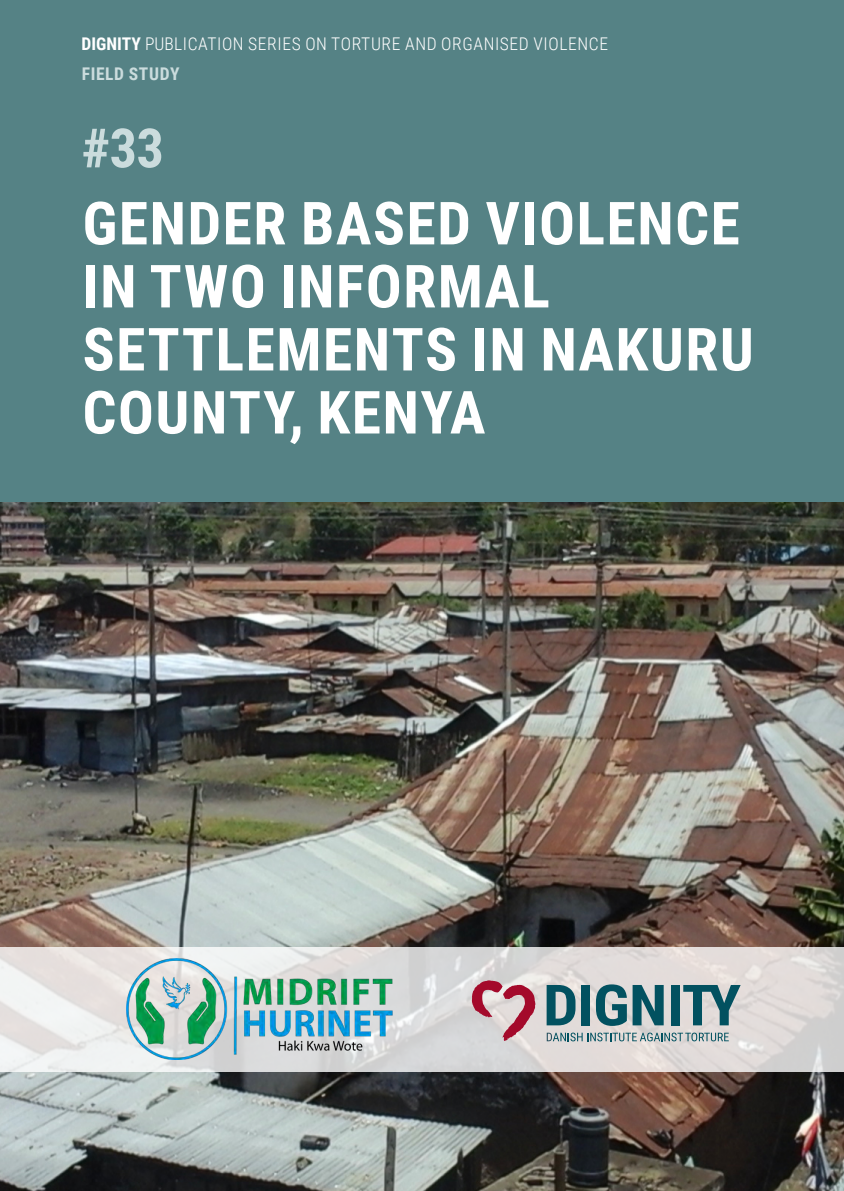
<style>
.page{position:relative;width:844px;height:1191px;background:#fff}
.page>*{position:absolute;margin:0;border:0;box-sizing:border-box;transform-origin:0 0}
.Heading_1_no_bullit{font:700 59.5px/63px "Roboto Condensed";letter-spacing:.025em;color:#fff}
.Heading_1_no_bullit-2{font:700 54.25px "Roboto Condensed";color:#cbdcdd}
.Annotation_text{font:300 17.5px "Roboto Condensed";letter-spacing:.035em;color:#fff}
.Annotation_text-2{font:700 17.5px "Roboto Condensed";letter-spacing:.035em;color:#cbdcdd}
.s1{font-weight:700}
</style>
<div class="page">
<img style="left:0;top:501px;width:843px;height:690px">
<div style="left:0;top:0;width:843px;height:501px;background:#558285"></div>
<svg style="left:0;top:947px;width:843px;height:124px;background:#e0dddc"></svg>
<svg style="left:472px;top:980px;width:63px;height:61px;background:#cb96a0"></svg>
<div style="left:581px;top:985px;width:9px;height:40px;background:#025160"></div>
<svg style="left:595px;top:984px;width:31px;height:42px"></svg>
<svg style="left:632px;top:985px;width:31px;height:40px"></svg>
<div style="left:670px;top:985px;width:9px;height:40px;background:#025160"></div>
<svg style="left:683px;top:985px;width:57px;height:40px;background:#7c9ca1"></svg>
<svg style="left:546px;top:1032px;width:182px;height:9px;background:#99aeb1"></svg>
<svg style="left:546px;top:985px;width:29px;height:40px"></svg>
<img style="left:127px;top:958px;width:274px;height:101px">
<p class="Annotation_text" style="left:81px;top:32px;width:528px"><span class="s1">DIGNITY</span> PUBLICATION SERIES ON TORTURE AND ORGANISED VIOLENCE</p>
<p class="Annotation_text-2" style="left:82px;top:61px;width:99px">FIELD STUDY</p>
<p class="Heading_1_no_bullit-2" style="left:81px;top:110px;width:84px">#33</p>
<p class="Heading_1_no_bullit" style="left:82px;top:189px;width:672px">GENDER BASED VIOLENCE<br>IN TWO INFORMAL<br>SETTLEMENTS IN NAKURU<br>COUNTY, KENYA</p>
</div>
